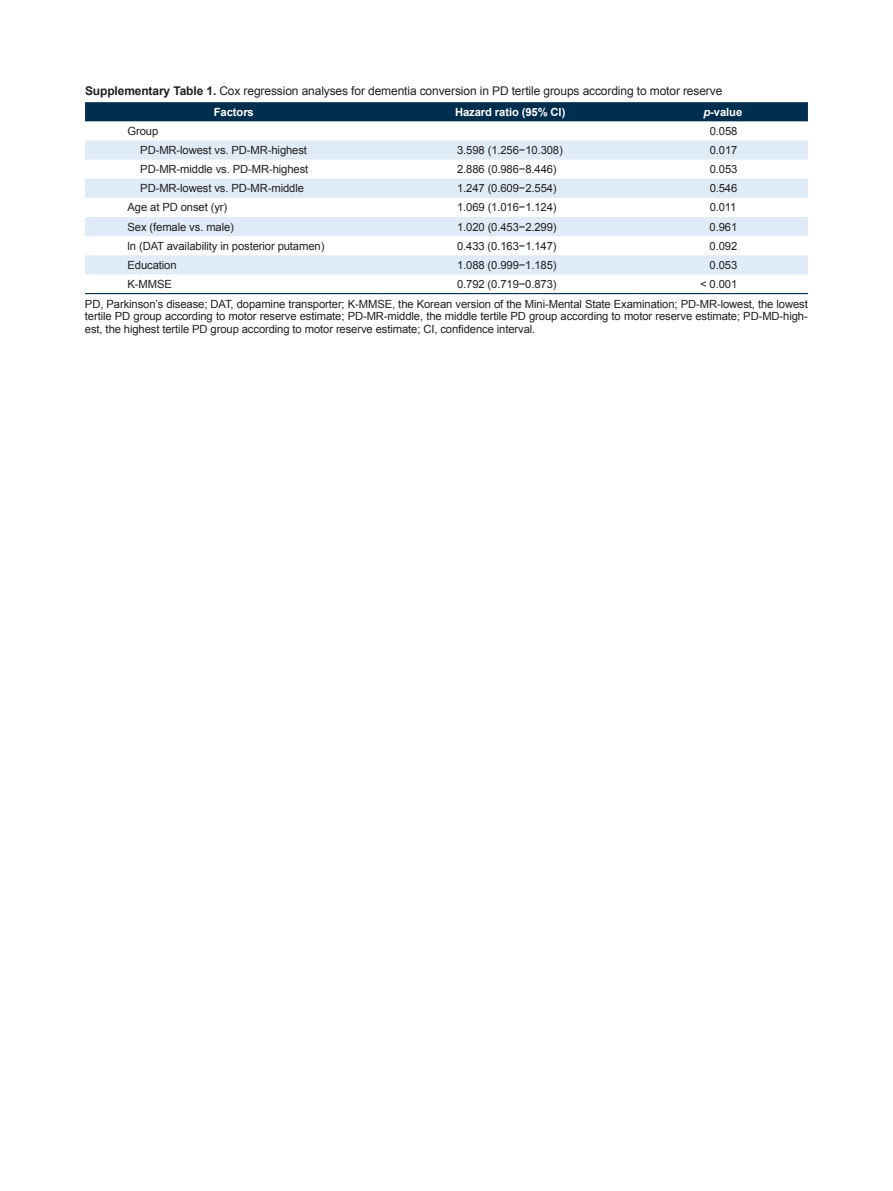
<style>
.page{position:relative;width:893px;height:1191px;background:#fff}
.page>*{position:absolute;margin:0;border:0;box-sizing:border-box;transform-origin:0 0}
.t1{font:12px "Arial";letter-spacing:-.01em;color:#231f20}
.t2{font:11.25px/19.6px "Arial";letter-spacing:-.01em;color:#231f20}
.t3{font:700 11.25px "Arial";letter-spacing:-.01em;color:#fff}
.s1{font-weight:700}
.s2{font-style:italic}
</style>
<div class="page">
<div style="left:85px;top:102px;width:723px;height:19px;background:#002e4f"></div>
<svg style="left:85px;top:140px;width:723px;height:134px;fill:#dfebf6"></svg>
<hr style="left:85px;top:293px;width:298px;height:1px;background:#002e4f">
<hr style="left:383px;top:293px;width:255px;height:1px;background:#002e4f">
<hr style="left:638px;top:293px;width:170px;height:1px;background:#002e4f">
<p class="t1" style="left:85px;top:83px;width:639px"><span class="s1">Supplementary Table 1.</span> Cox regression analyses for dementia conversion in PD tertile groups according to motor reserve</p>
<p class="t3" style="left:214px;top:104px;width:41px">Factors</p>
<p class="t3" style="left:455px;top:104px;width:112px">Hazard ratio (95% CI)</p>
<p class="t3" style="left:703px;top:104px;width:40px"><span class="s2">p</span>-value</p>
<p class="t2" style="left:128px;top:121px;width:32px">Group</p>
<p class="t2" style="left:710px;top:121px;width:29px">0.058</p>
<p class="t2" style="left:140px;top:140px;width:168px">PD-MR-lowest vs. PD-MR-highest</p>
<p class="t2" style="left:457px;top:140px;width:107px">3.598 (1.256−10.308)</p>
<p class="t2" style="left:710px;top:140px;width:29px">0.017</p>
<p class="t2" style="left:140px;top:159px;width:169px">PD-MR-middle vs. PD-MR-highest</p>
<p class="t2" style="left:457px;top:159px;width:101px">2.886 (0.986−8.446)</p>
<p class="t2" style="left:710px;top:159px;width:29px">0.053</p>
<p class="t2" style="left:140px;top:179px;width:165px">PD-MR-lowest vs. PD-MR-middle</p>
<p class="t2" style="left:457px;top:179px;width:101px">1.247 (0.609−2.554)</p>
<p class="t2" style="left:710px;top:179px;width:29px">0.546</p>
<p class="t2" style="left:128px;top:198px;width:101px">Age at PD onset (yr)</p>
<p class="t2" style="left:457px;top:198px;width:101px">1.069 (1.016−1.124)</p>
<p class="t2" style="left:710px;top:198px;width:28px">0.011</p>
<p class="t2" style="left:128px;top:217px;width:108px">Sex (female vs. male)</p>
<p class="t2" style="left:457px;top:217px;width:101px">1.020 (0.453−2.299)</p>
<p class="t2" style="left:710px;top:217px;width:29px">0.961</p>
<p class="t2" style="left:127px;top:236px;width:198px">ln (DAT availability in posterior putamen)</p>
<p class="t2" style="left:457px;top:236px;width:101px">0.433 (0.163−1.147)</p>
<p class="t2" style="left:710px;top:236px;width:29px">0.092</p>
<p class="t2" style="left:127px;top:255px;width:51px">Education</p>
<p class="t2" style="left:457px;top:255px;width:101px">1.088 (0.999−1.185)</p>
<p class="t2" style="left:710px;top:255px;width:29px">0.053</p>
<p class="t2" style="left:127px;top:274px;width:46px">K-MMSE</p>
<p class="t2" style="left:457px;top:274px;width:101px">0.792 (0.719−0.873)</p>
<p class="t2" style="left:85px;top:274px;width:724px;text-indent:615px">&lt; 0.001<br>PD, Parkinson’s disease; DAT, dopamine transporter; K-MMSE, the Korean version of the Mini-Mental State Examination; PD-MR-lowest, the lowest</p>
<p class="t2" style="left:85px;top:310px;width:724px;line-height:12.8px">tertile PD group according to motor reserve estimate; PD-MR-middle, the middle tertile PD group according to motor reserve estimate; PD-MD-high&shy;est, the highest tertile PD group according to motor reserve estimate; CI, confidence interval.</p>
</div>
